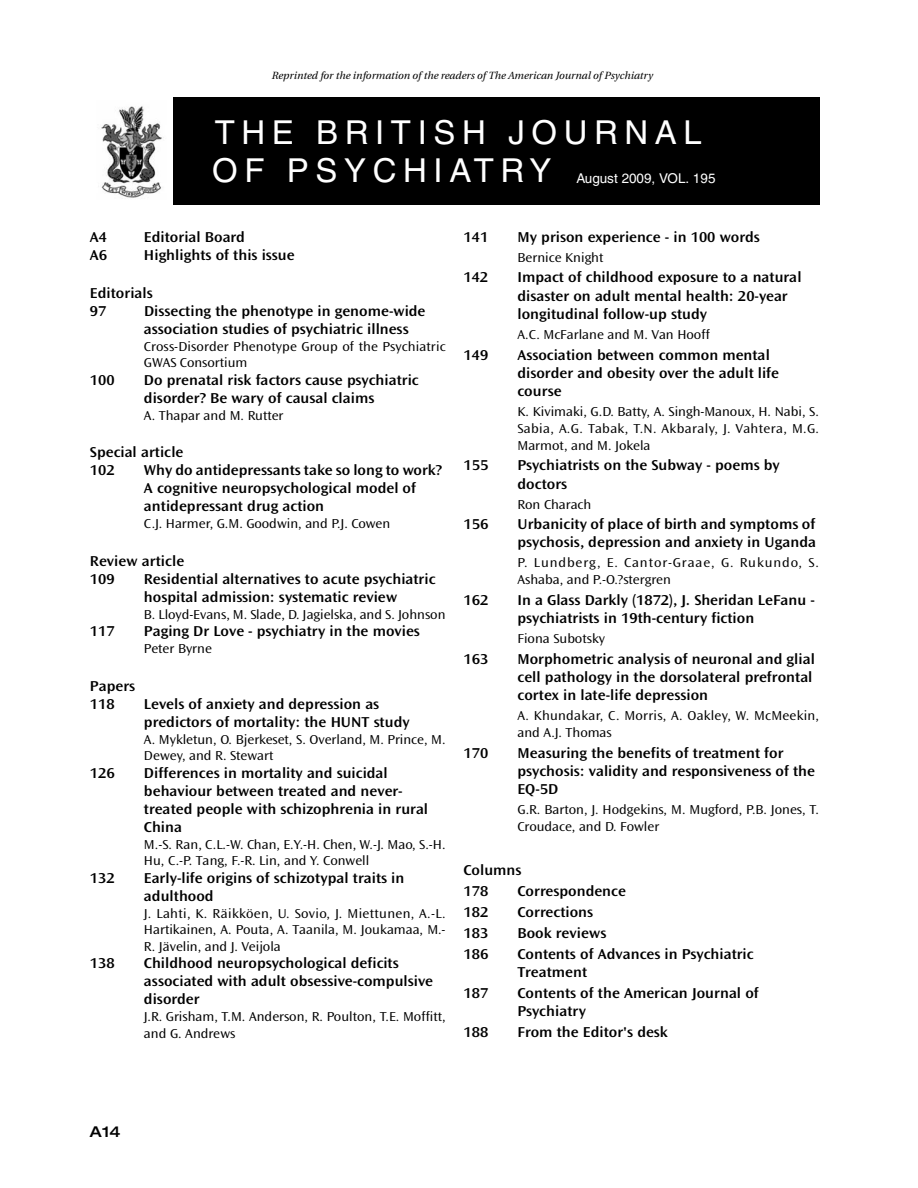
<style>
.page{position:relative;width:918px;height:1188px;background:#fff}
.page>*{position:absolute;margin:0;border:0;box-sizing:border-box;transform-origin:0 0}
.t1{font:33px/38px "Helvetica";letter-spacing:.2em;color:#fff}
.t2{font:700 27px/37.5px "Helvetica";letter-spacing:.2em;color:#fff}
.t3{font:15px/18px "Ocean Sans MM 512 600";color:#000}
.t4{font:700 15px "Helvetica";color:#fff}
.t5{font:500 expanded 15px "Helvetica Neue";color:#000}
.t6{font:13.5px/16.5px "Ocean Sans MM 360 600";letter-spacing:.005em;color:#000}
.t7{font:13.5px/17px "Ocean Sans MM 360 600";letter-spacing:.06em;color:#000}
.t8{font:13.5px "Helvetica";color:#fff}
.t9{font:italic 10.5px "Utopia";letter-spacing:-.005em;color:#000}
</style>
<div class="page">
<div style="left:91px;top:97px;width:729px;height:108px;background:#000"></div>
<img style="left:91px;top:97px;width:81px;height:108px">
<p class="t9" style="left:272px;top:71px;width:382px">Reprinted for the information of the readers of The American Journal of Psychiatry</p>
<h2 class="t2" style="left:141px;top:115px;width:406px">THE BRITISH JOURNAL<br>OF PSYCHIATRY</h2>
<h1 class="t1" style="left:212px;top:116px;width:491px">THE BRITISH JOURNAL<br>OF PSYCHIATRY</h1>
<p class="t4" style="left:593px;top:169px;width:158px">May 2005, Volume 186</p>
<p class="t8" style="left:576px;top:173px;width:141px">August 2009, VOL. 195</p>
<p class="t3" style="left:90px;top:229px;width:19px">A4</p>
<p class="t3" style="left:144px;top:229px;width:103px">Editorial Board</p>
<p class="t3" style="left:90px;top:247px;width:19px">A6</p>
<p class="t3" style="left:144px;top:247px;width:152px">Highlights of this issue</p>
<p class="t3" style="left:90px;top:285px;width:64px">Editorials<br>97</p>
<p class="t3" style="left:144px;top:303px;width:283px">Dissecting the phenotype in genome-wide association studies of psychiatric illness</p>
<p class="t6" style="left:144px;top:339px;width:303px">Cross-Disorder Phenotype Group of the Psychiatric<br>GWAS Consortium</p>
<p class="t3" style="left:90px;top:372px;width:26px">100</p>
<p class="t3" style="left:144px;top:372px;width:276px">Do prenatal risk factors cause psychiatric disorder? Be wary of causal claims</p>
<p class="t6" style="left:144px;top:408px;width:141px">A. Thapar and M. Rutter</p>
<p class="t3" style="left:90px;top:444px;width:95px">Special article<br>102</p>
<p class="t3" style="left:144px;top:462px;width:300px">Why do antidepressants take so long to work?<br>A cognitive neuropsychological model of antidepressant drug action</p>
<p class="t6" style="left:144px;top:516px;width:248px">C.J. Harmer, G.M. Goodwin, and P.J. Cowen</p>
<p class="t3" style="left:90px;top:553px;width:96px">Review article<br>109</p>
<p class="t3" style="left:144px;top:571px;width:293px">Residential alternatives to acute psychiatric hospital admission: systematic review</p>
<p class="t6" style="left:144px;top:607px;width:303px">B. Lloyd-Evans, M. Slade, D. Jagielska, and S. Johnson</p>
<p class="t3" style="left:90px;top:623px;width:26px">117</p>
<p class="t3" style="left:144px;top:623px;width:277px">Paging Dr Love - psychiatry in the movies</p>
<p class="t6" style="left:144px;top:641px;width:69px">Peter Byrne</p>
<p class="t3" style="left:90px;top:678px;width:47px">Papers<br>118</p>
<p class="t3" style="left:144px;top:696px;width:267px">Levels of anxiety and depression as predictors of mortality: the HUNT study</p>
<p class="t6" style="left:144px;top:732px;width:303px">A. Mykletun, O. Bjerkeset, S. Overland, M. Prince, M.<br>Dewey, and R. Stewart</p>
<p class="t3" style="left:90px;top:765px;width:26px">126</p>
<p class="t3" style="left:144px;top:765px;width:286px">Differences in mortality and suicidal behaviour between treated and never&shy;treated people with schizophrenia in rural<br>China</p>
<p class="t6" style="left:144px;top:837px;width:303px">M.-S. Ran, C.L.-W. Chan, E.Y.-H. Chen, W.-J. Mao, S.-H.<br>Hu, C.-P. Tang, F.-R. Lin, and Y. Conwell</p>
<p class="t3" style="left:90px;top:870px;width:26px">132</p>
<p class="t3" style="left:144px;top:870px;width:262px">Early-life origins of schizotypal traits in adulthood</p>
<p class="t6" style="left:144px;top:906px;width:303px;text-align:justify">J. Lahti, K. Räikköen, U. Sovio, J. Miettunen, A.-L.<br>Hartikainen, A. Pouta, A. Taanila, M. Joukamaa, M.- R. Jävelin, and J. Veijola</p>
<p class="t3" style="left:90px;top:955px;width:26px">138</p>
<p class="t3" style="left:144px;top:955px;width:291px">Childhood neuropsychological deficits associated with adult obsessive-compulsive disorder</p>
<p class="t6" style="left:144px;top:1009px;width:303px">J.R. Grisham, T.M. Anderson, R. Poulton, T.E. Moffitt, and G. Andrews</p>
<p class="t3" style="left:463px;top:229px;width:26px">141</p>
<p class="t3" style="left:517px;top:229px;width:244px">My prison experience - in 100 words</p>
<p class="t6" style="left:517px;top:250px;width:87px">Bernice Knight</p>
<p class="t3" style="left:463px;top:269px;width:26px">142</p>
<p class="t3" style="left:517px;top:269px;width:286px">Impact of childhood exposure to a natural disaster on adult mental health: 20-year longitudinal follow-up study</p>
<p class="t6" style="left:517px;top:327px;width:194px">A.C. McFarlane and M. Van Hooff</p>
<p class="t3" style="left:463px;top:346px;width:26px">149</p>
<p class="t3" style="left:517px;top:346px;width:263px">Association between common mental disorder and obesity over the adult life course</p>
<p class="t6" style="left:517px;top:404px;width:303px;text-align:justify">K. Kivimaki, G.D. Batty, A. Singh-Manoux, H. Nabi, S.<br>Sabia, A.G. Tabak, T.N. Akbaraly, J. Vahtera, M.G.<br>Marmot, and M. Jokela</p>
<p class="t3" style="left:463px;top:457px;width:26px">155</p>
<p class="t3" style="left:517px;top:457px;width:264px">Psychiatrists on the Subway - poems by doctors</p>
<p class="t6" style="left:517px;top:497px;width:75px">Ron Charach</p>
<p class="t3" style="left:463px;top:516px;width:26px">156</p>
<p class="t3" style="left:517px;top:516px;width:300px">Urbanicity of place of birth and symptoms of psychosis, depression and anxiety in Uganda</p>
<p class="t7" style="left:517px;top:555px;width:303px">P. Lundberg, E. Cantor-Graae, G. Rukundo, S.<br>Ashaba, and P.-O.?stergren</p>
<p class="t3" style="left:463px;top:592px;width:26px">162</p>
<p class="t3" style="left:517px;top:592px;width:299px">In a Glass Darkly (1872), J. Sheridan LeFanu - psychiatrists in 19th-century fiction</p>
<p class="t6" style="left:517px;top:631px;width:89px">Fiona Subotsky</p>
<p class="t3" style="left:463px;top:651px;width:26px">163</p>
<p class="t3" style="left:517px;top:651px;width:299px">Morphometric analysis of neuronal and glial cell pathology in the dorsolateral prefrontal cortex in late-life depression</p>
<p class="t6" style="left:517px;top:708px;width:303px;line-height:17px">A. Khundakar, C. Morris, A. Oakley, W. McMeekin, and A.J. Thomas</p>
<p class="t3" style="left:463px;top:745px;width:26px">170</p>
<p class="t3" style="left:517px;top:745px;width:299px">Measuring the benefits of treatment for psychosis: validity and responsiveness of the<br>EQ-5D</p>
<p class="t6" style="left:517px;top:802px;width:303px">G.R. Barton, J. Hodgekins, M. Mugford, P.B. Jones, T.<br>Croudace, and D. Fowler</p>
<p class="t3" style="left:463px;top:860px;width:59px;line-height:20.9px">Columns<br>178</p>
<p class="t3" style="left:518px;top:883px;width:110px">Correspondence</p>
<p class="t3" style="left:463px;top:904px;width:26px">182</p>
<p class="t3" style="left:518px;top:904px;width:77px">Corrections</p>
<p class="t3" style="left:463px;top:925px;width:26px">183</p>
<p class="t3" style="left:517px;top:925px;width:90px">Book reviews</p>
<p class="t3" style="left:463px;top:946px;width:26px">186</p>
<p class="t3" style="left:517px;top:945px;width:238px">Contents of Advances in Psychiatric<br>Treatment</p>
<p class="t3" style="left:463px;top:985px;width:26px">187</p>
<p class="t3" style="left:517px;top:985px;width:243px">Contents of the American Journal of<br>Psychiatry</p>
<p class="t3" style="left:463px;top:1024px;width:26px">188</p>
<p class="t3" style="left:517px;top:1024px;width:152px">From the Editor's desk</p>
<p class="t5" style="left:90px;top:1126px;width:32px">A14</p>
</div>
